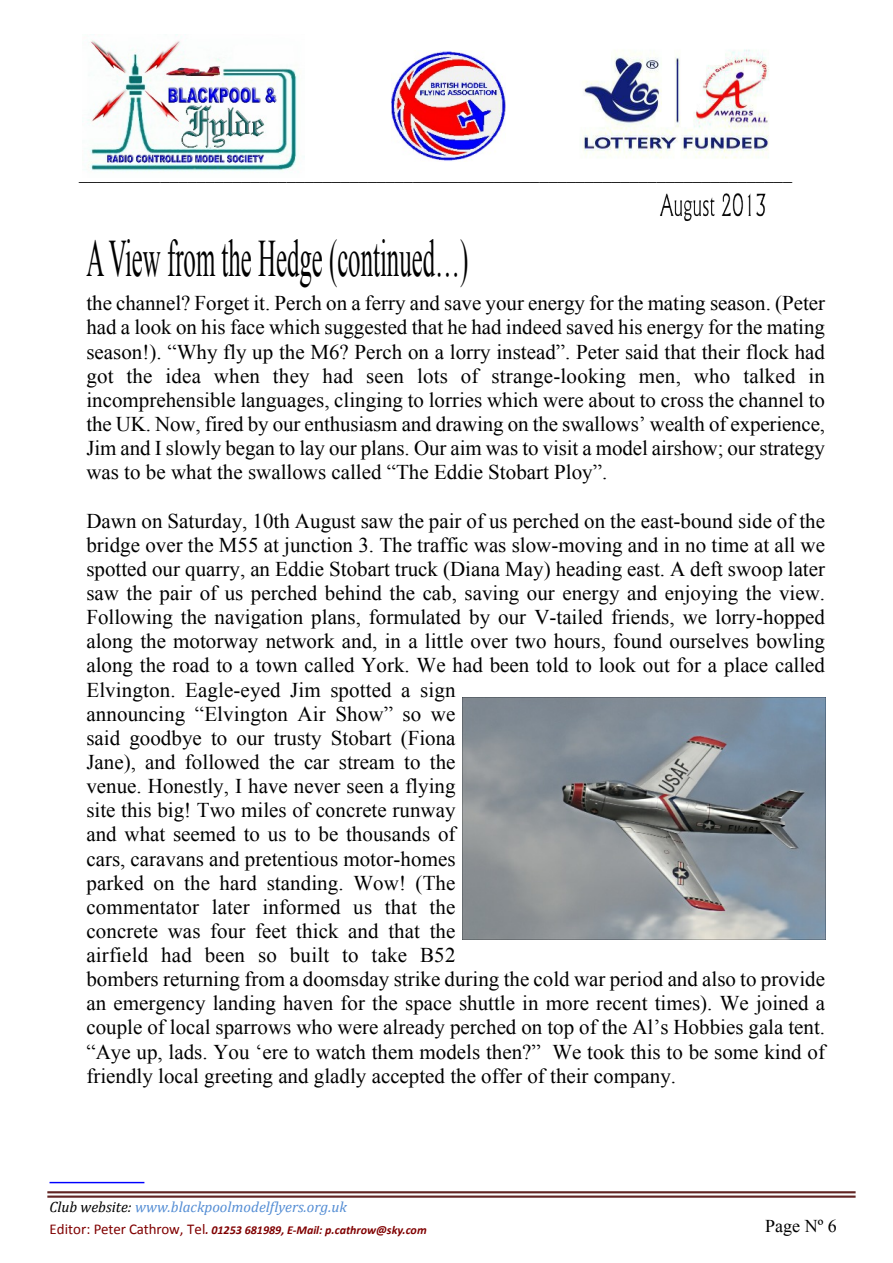
<style>
.page{position:relative;width:893px;height:1263px;background:#fff}
.page>*{position:absolute;margin:0;border:0;box-sizing:border-box;transform-origin:0 0}
.t1{font:52.65px "Times New Roman";color:#000;scale:.47 1}
.t2{font:21px/24.2px "Times New Roman";color:#000;text-align:justify}
.t3{font:18px "Times New Roman";color:#000}
.t4{font:italic 15px "Cambria";color:#548dd4}
.t5{font:italic 700 12px "Calibri";color:#800000}
.s1{color:#000}
.s2{font-weight:400;font-style:normal;font-size:15px}
</style>
<div class="page">
<img style="left:582px;top:49px;width:188px;height:110px">
<hr style="left:47px;top:1191px;width:809px;height:2px;background:#622423">
<hr style="left:47px;top:1195px;width:809px;height:3px;background:#622423">
<hr style="left:50px;top:1182px;width:94px;height:1px;background:#00f">
<img style="left:660px;top:193px;width:106px;height:28px">
<img style="left:392px;top:51px;width:113px;height:110px">
<img style="left:87px;top:35px;width:218px;height:138px">
<img style="left:462px;top:697px;width:363px;height:242px">
<p class="t3" style="left:79px;top:167px;width:714px">_______________________________________________________________________________</p>
<h1 class="t1" style="left:86px;top:239px;width:814px">A View from the Hedge (continued…)</h1>
<p class="t2" style="left:86px;top:293px;width:740px">the channel? Forget it. Perch on a ferry and save your energy for the mating season. (Peter had a look on his face which suggested that he had indeed saved his energy for the mating season!). “Why fly up the M6? Perch on a lorry instead”. Peter said that their flock had got the idea when they had seen lots of strange-looking men, who talked in incomprehensible languages, clinging to lorries which were about to cross the channel to the UK. Now, fired by our enthusiasm and drawing on the swallows’ wealth of experience, Jim and I slowly began to lay our plans. Our aim was to visit a model airshow; our strategy was to be what the swallows called “The Eddie Stobart Ploy”.</p>
<p class="t2" style="left:86px;top:510px;width:740px;text-align:left">Dawn on Saturday, 10th August saw the pair of us perched on the east-bound side of the bridge over the M55 at junction 3. The traffic was slow-moving and in no time at all we spotted our quarry, an Eddie Stobart truck (Diana May) heading east. A deft swoop later saw the pair of us perched behind the cab, saving our energy and enjoying the view.<br>Following the navigation plans, formulated by our V-tailed friends, we lorry-hopped along the motorway network and, in a little over two hours, found ourselves bowling along the road to a town called York. We had been told to look out for a place called Elvington. Eagle-eyed Jim spotted a sign<br>announcing “Elvington Air Show” so we<br>said goodbye to our trusty Stobart (Fiona<br>Jane), and followed the car stream to the<br>venue. Honestly, I have never seen a flying<br>site this big! Two miles of concrete runway<br>and what seemed to us to be thousands of<br>cars, caravans and pretentious motor-homes<br>parked on the hard standing. Wow! (The<br>commentator later informed us that the<br>concrete was four feet thick and that the<br>airfield had been so built to take B52<br>bombers returning from a doomsday strike during the cold war period and also to provide an emergency landing haven for the space shuttle in more recent times). We joined a couple of local sparrows who were already perched on top of the Al’s Hobbies gala tent. “Aye up, lads. You ‘ere to watch them models then?” We took this to be some kind of friendly local greeting and gladly accepted the offer of their company.</p>
<p class="t4" style="left:50px;top:1200px;width:299px"><span class="s1">Club website:</span> www.blackpoolmodelflyers.org.uk</p>
<p class="t5" style="left:50px;top:1225px;width:379px"><span class="s2">Editor: Peter Cathrow, Tel</span>. 01253 681989, E-Mail: p.cathrow@sky.com</p>
<p class="t3" style="left:765px;top:1219px;width:73px">Page Nº 6</p>
</div>
